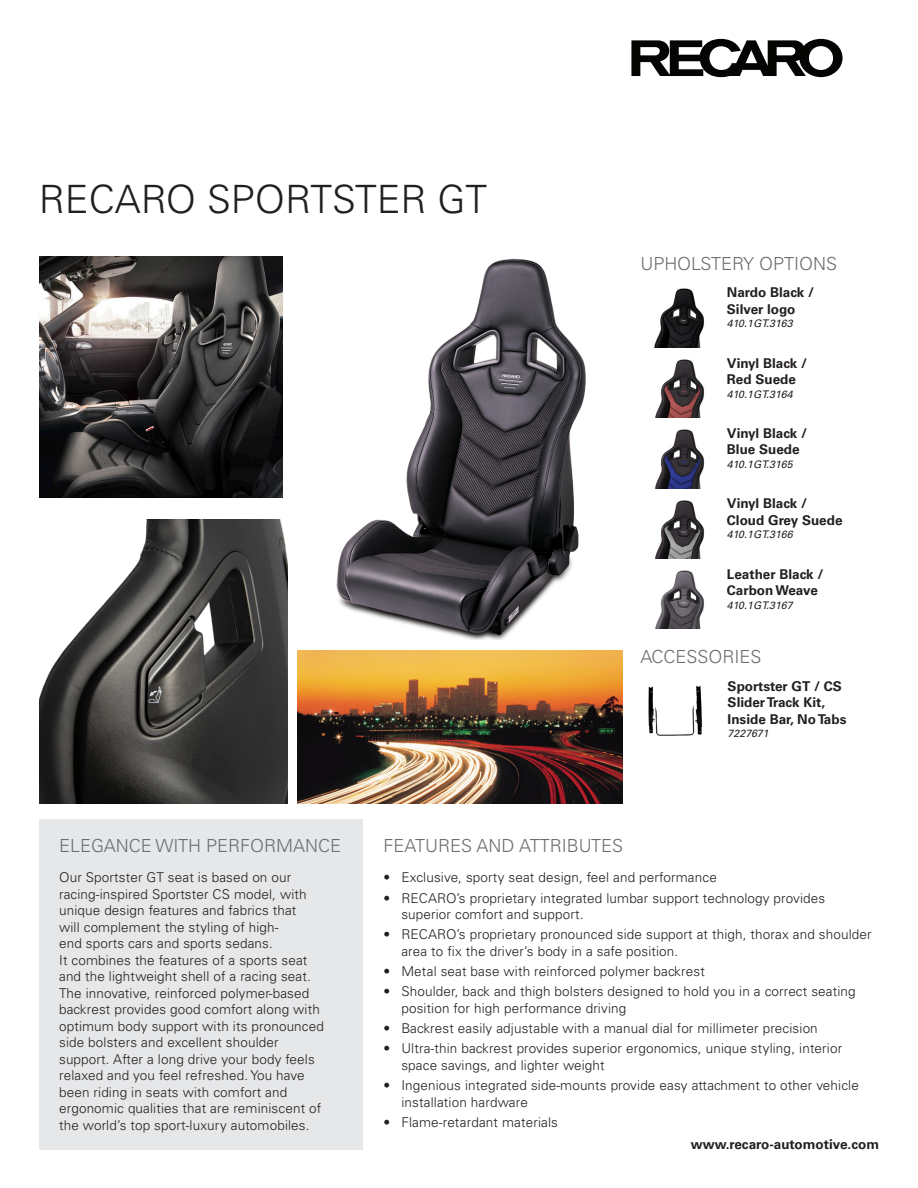
<style>
.page{position:relative;width:918px;height:1188px;background:#fff}
.page>*{position:absolute;margin:0;border:0;box-sizing:border-box;transform-origin:0 0}
.TITLE_26_26_LIGHT_BL{font:300 39px "Univers LT Std";color:#231f20}
.SUB_TITLE_12_26_Ligh{font:300 18px "Univers LT Std";color:#6c6d70}
.Text_9_11_Light_Blk{font:300 13.5px/16.5px "Univers LT Std";letter-spacing:.01em;color:#231f20}
.Bold_9_11_Bold_Blk{font:700 13.5px/16.5px "Univers LT Std";color:#231f20}
.Note_7_9_Oblique_Blk{font:italic 10.5px "Univers LT Std";letter-spacing:.01em;color:#231f20}
</style>
<div class="page">
<svg style="left:631px;top:39px;width:212px;height:38px"></svg>
<div style="left:39px;top:819px;width:324px;height:330px;background:#e6e7e9"></div>
<img style="left:654px;top:288px;width:51px;height:59px">
<img style="left:655px;top:359px;width:50px;height:59px">
<img style="left:655px;top:429px;width:50px;height:59px">
<img style="left:655px;top:500px;width:50px;height:58px">
<img style="left:655px;top:570px;width:50px;height:59px">
<img style="left:648px;top:685px;width:55px;height:51px">
<img style="left:336px;top:258px;width:250px;height:381px">
<img style="left:297px;top:650px;width:325px;height:154px">
<img style="left:39px;top:257px;width:244px;height:241px">
<img style="left:39px;top:519px;width:248px;height:285px">
<p class="TITLE_26_26_LIGHT_BL" style="left:39px;top:176px;width:450px">RECARO SPORTSTER GT</p>
<p class="SUB_TITLE_12_26_Ligh" style="left:640px;top:253px;width:198px">UPHOLSTERY OPTIONS</p>
<p class="Bold_9_11_Bold_Blk" style="left:727px;top:284px;width:89px">Nardo Black /<br>Silver logo</p>
<p class="Note_7_9_Oblique_Blk" style="left:727px;top:317px;width:67px">410.1GT.3163</p>
<p class="Bold_9_11_Bold_Blk" style="left:727px;top:355px;width:82px">Vinyl Black /<br>Red Suede</p>
<p class="Note_7_9_Oblique_Blk" style="left:727px;top:388px;width:67px">410.1GT.3164</p>
<p class="Bold_9_11_Bold_Blk" style="left:727px;top:425px;width:82px">Vinyl Black /<br>Blue Suede</p>
<p class="Note_7_9_Oblique_Blk" style="left:727px;top:458px;width:67px">410.1GT.3165</p>
<p class="Bold_9_11_Bold_Blk" style="left:727px;top:495px;width:117px">Vinyl Black /<br>Cloud Grey Suede</p>
<p class="Note_7_9_Oblique_Blk" style="left:727px;top:528px;width:67px">410.1GT.3166</p>
<p class="Bold_9_11_Bold_Blk" style="left:727px;top:566px;width:98px">Leather Black /<br>Carbon Weave</p>
<p class="Note_7_9_Oblique_Blk" style="left:727px;top:599px;width:67px">410.1GT.3167</p>
<p class="SUB_TITLE_12_26_Ligh" style="left:640px;top:646px;width:123px">ACCESSORIES</p>
<p class="Bold_9_11_Bold_Blk" style="left:728px;top:678px;width:120px">Sportster GT / CS<br>Slider Track Kit,<br>Inside Bar, No Tabs</p>
<p class="Note_7_9_Oblique_Blk" style="left:728px;top:727px;width:43px">7227671</p>
<p class="SUB_TITLE_12_26_Ligh" style="left:59px;top:835px;width:283px">ELEGANCE WITH PERFORMANCE</p>
<p class="Text_9_11_Light_Blk" style="left:59px;top:869px;width:249px">Our Sportster GT seat is based on our racing-inspired Sportster CS model, with unique design features and fabrics that will complement the styling of high-<br>end sports cars and sports sedans.</p>
<p class="Text_9_11_Light_Blk" style="left:59px;top:952px;width:266px">It combines the features of a sports seat and the lightweight shell of a racing seat.<br>The innovative, reinforced polymer-based backrest provides good comfort along with optimum body support with its pronounced side bolsters and excellent shoulder support. After a long drive your body feels relaxed and you feel refreshed. You have been riding in seats with comfort and ergonomic qualities that are reminiscent of the world’s top sport-luxury automobiles.</p>
<p class="SUB_TITLE_12_26_Ligh" style="left:383px;top:835px;width:241px">FEATURES AND ATTRIBUTES</p>
<p class="Text_9_11_Light_Blk" style="left:383px;top:869px;width:335px">• Exclusive, sporty seat design, feel and performance</p>
<p class="Text_9_11_Light_Blk" style="left:401px;top:890px;width:425px;text-indent:-18px">• RECARO’s proprietary integrated lumbar support technology provides superior comfort and support.</p>
<p class="Text_9_11_Light_Blk" style="left:401px;top:926px;width:472px;text-indent:-18px">• RECARO’s proprietary pronounced side support at thigh, thorax and shoulder area to fix the driver’s body in a safe position.</p>
<p class="Text_9_11_Light_Blk" style="left:383px;top:963px;width:323px">• Metal seat base with reinforced polymer backrest</p>
<p class="Text_9_11_Light_Blk" style="left:401px;top:983px;width:456px;text-indent:-18px">• Shoulder, back and thigh bolsters designed to hold you in a correct seating position for high performance driving</p>
<p class="Text_9_11_Light_Blk" style="left:383px;top:1020px;width:436px">• Backrest easily adjustable with a manual dial for millimeter precision</p>
<p class="Text_9_11_Light_Blk" style="left:401px;top:1040px;width:442px;text-indent:-18px">• Ultra-thin backrest provides superior ergonomics, unique styling, interior space savings, and lighter weight</p>
<p class="Text_9_11_Light_Blk" style="left:401px;top:1077px;width:459px;text-indent:-18px">• Ingenious integrated side-mounts provide easy attachment to other vehicle installation hardware</p>
<p class="Text_9_11_Light_Blk" style="left:383px;top:1114px;width:176px">• Flame-retardant materials</p>
<p class="Bold_9_11_Bold_Blk" style="left:691px;top:1136px;width:190px">www.recaro-automotive.com</p>
</div>
